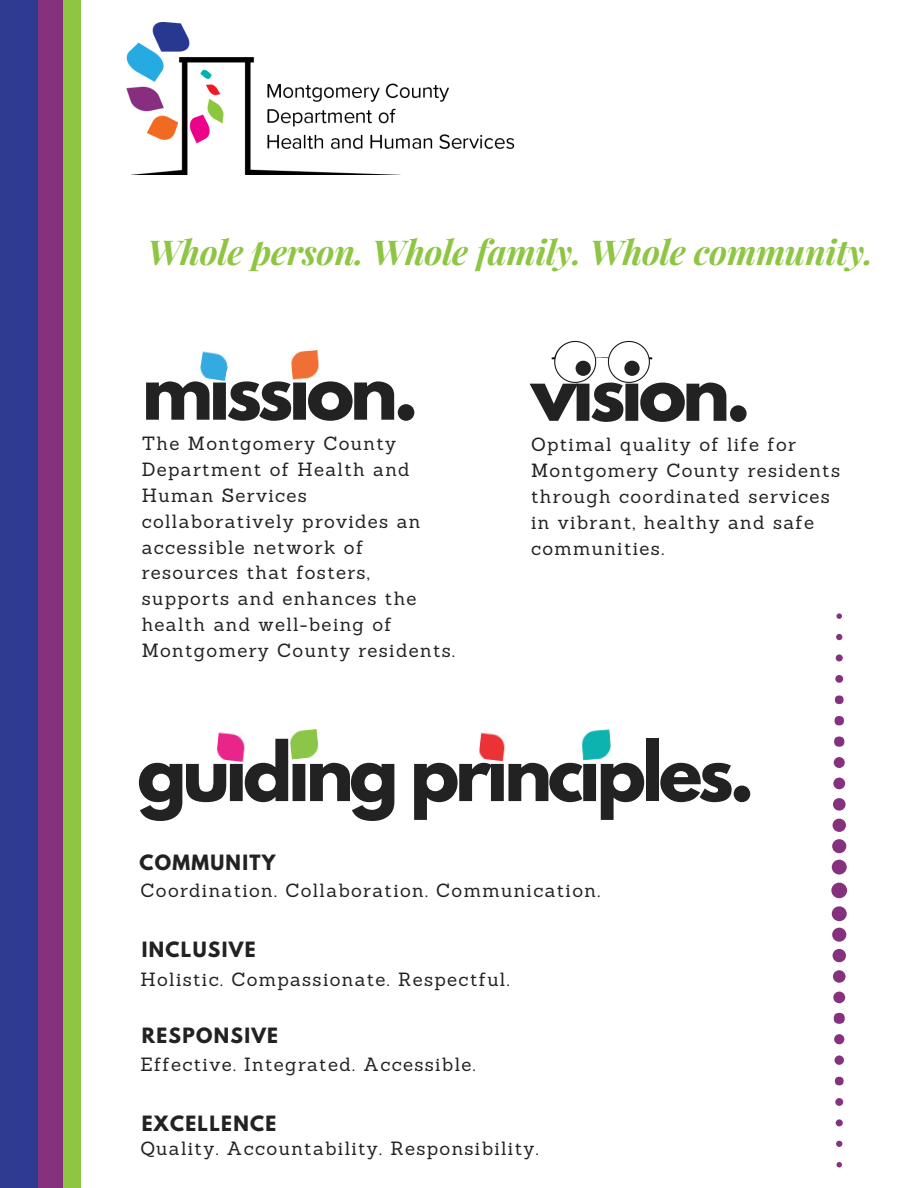
<style>
.page{position:relative;width:918px;height:1188px;background:#fff}
.page>*{position:absolute;margin:0;border:0;box-sizing:border-box;transform-origin:0 0}
.t1{font:700 72.45px "League Spartan";letter-spacing:-.06em;color:#222}
.t2{font:italic 700 34.2px "Playfair Display";letter-spacing:-.01em;color:#8ec543}
.t3{font:18.75px/25.8px "Sanchez";letter-spacing:.07em;color:#222}
.t4{font:700 18.75px "League Spartan";letter-spacing:.07em;color:#222}
</style>
<div class="page">
<div style="left:59px;top:0;width:22px;height:1188px;background:#8ec543"></div>
<div style="left:26px;top:0;width:37px;height:1188px;background:#86317e"></div>
<div style="left:0;top:0;width:37px;height:1188px;background:#2d3c90"></div>
<img style="left:126px;top:22px;width:388px;height:152px">
<img style="left:581px;top:729px;width:30px;height:31px">
<img style="left:479px;top:732px;width:26px;height:29px">
<img style="left:291px;top:350px;width:28px;height:30px">
<img style="left:200px;top:351px;width:28px;height:30px">
<img style="left:290px;top:729px;width:29px;height:30px">
<img style="left:217px;top:732px;width:28px;height:30px">
<img style="left:551px;top:340px;width:102px;height:43px">
<div style="left:831px;top:883px;width:16px;height:15px;background:#86317e;border-radius:50%"></div>
<div style="left:832px;top:860px;width:15px;height:15px;background:#86317e;border-radius:50%"></div>
<div style="left:832px;top:839px;width:14px;height:14px;background:#86317e;border-radius:50%"></div>
<svg style="left:833px;top:819px;width:13px;height:13px"></svg>
<svg style="left:833px;top:798px;width:13px;height:13px"></svg>
<div style="left:833px;top:778px;width:12px;height:11px;background:#86317e;border-radius:50%"></div>
<div style="left:834px;top:757px;width:11px;height:11px;background:#86317e;border-radius:50%"></div>
<div style="left:834px;top:737px;width:10px;height:10px;background:#86317e;border-radius:50%"></div>
<div style="left:835px;top:716px;width:9px;height:9px;background:#86317e;border-radius:50%"></div>
<div style="left:835px;top:695px;width:9px;height:9px;background:#86317e;border-radius:50%"></div>
<div style="left:835px;top:675px;width:8px;height:8px;background:#86317e;border-radius:50%"></div>
<div style="left:836px;top:654px;width:7px;height:7px;background:#86317e;border-radius:50%"></div>
<svg style="left:836px;top:634px;width:6px;height:6px"></svg>
<svg style="left:836px;top:613px;width:6px;height:6px"></svg>
<div style="left:832px;top:906px;width:15px;height:15px;background:#86317e;border-radius:50%"></div>
<div style="left:832px;top:928px;width:14px;height:14px;background:#86317e;border-radius:50%"></div>
<svg style="left:833px;top:949px;width:13px;height:13px"></svg>
<div style="left:833px;top:970px;width:13px;height:13px;background:#86317e;border-radius:50%"></div>
<div style="left:833px;top:992px;width:12px;height:11px;background:#86317e;border-radius:50%"></div>
<div style="left:834px;top:1013px;width:11px;height:11px;background:#86317e;border-radius:50%"></div>
<div style="left:834px;top:1034px;width:10px;height:10px;background:#86317e;border-radius:50%"></div>
<div style="left:835px;top:1055px;width:9px;height:10px;background:#86317e;border-radius:50%"></div>
<div style="left:835px;top:1077px;width:9px;height:8px;background:#86317e;border-radius:50%"></div>
<div style="left:835px;top:1098px;width:8px;height:8px;background:#86317e;border-radius:50%"></div>
<div style="left:836px;top:1119px;width:7px;height:7px;background:#86317e;border-radius:50%"></div>
<svg style="left:836px;top:1141px;width:6px;height:6px"></svg>
<svg style="left:836px;top:1162px;width:6px;height:5px"></svg>
<h2 class="t2" style="left:147px;top:228px;width:728px">Whole person. Whole family. Whole community.</h2>
<h1 class="t1" style="left:142px;top:354px;width:278px">mission.</h1>
<p class="t3" style="left:142px;top:430px;width:315px">The Montgomery County<br>Department of Health and<br>Human Services collaboratively provides an accessible network of resources that fosters, supports and enhances the health and well-being of<br>Montgomery County residents.</p>
<h1 class="t1" style="left:531px;top:356px;width:221px">vision.</h1>
<p class="t3" style="left:531px;top:431px;width:311px">Optimal quality of life for<br>Montgomery County residents through coordinated services in vibrant, healthy and safe communities.</p>
<h1 class="t1" style="left:137px;top:736px;width:619px">guiding principles.</h1>
<p class="t4" style="left:140px;top:853px;width:138px">COMMUNITY</p>
<p class="t3" style="left:141px;top:877px;width:461px">Coordination. Collaboration. Communication.</p>
<p class="t4" style="left:142px;top:941px;width:115px">INCLUSIVE</p>
<p class="t3" style="left:141px;top:966px;width:370px">Holistic. Compassionate. Respectful.</p>
<p class="t4" style="left:142px;top:1026px;width:138px">RESPONSIVE</p>
<p class="t3" style="left:141px;top:1051px;width:337px">Effective. Integrated. Accessible.</p>
<p class="t4" style="left:142px;top:1114px;width:136px">EXCELLENCE</p>
<p class="t3" style="left:141px;top:1136px;width:400px">Quality. Accountability. Responsibility.</p>
</div>
